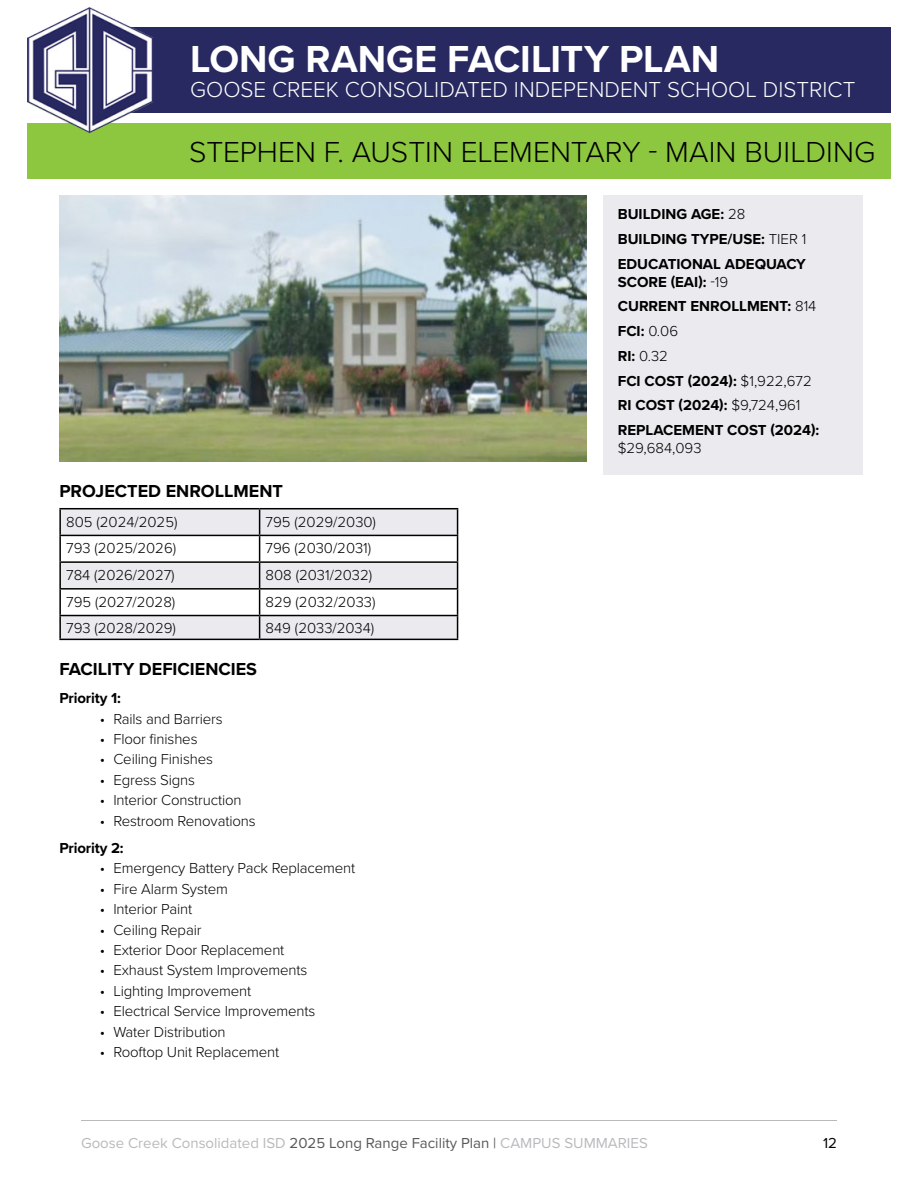
<style>
.page{position:relative;width:918px;height:1188px;background:#fff}
.page>*{position:absolute;margin:0;border:0;box-sizing:border-box;transform-origin:0 0}
.t1{font:700 39px "Proxima Nova";color:#fff}
.t2{font:300 30px "Proxima Nova";letter-spacing:-.005em;color:#000}
.t3{font:300 22.5px "Proxima Nova";color:#fff}
.t4{font:700 18px "Proxima Nova";color:#000}
.t5{font:300 15px "Proxima Nova";letter-spacing:-.01em;color:#000}
.t6{font:700 15px/24.8px "Proxima Nova";color:#000}
.t7{font:15px "Proxima Nova";color:#b8babc}
.t8{font:15px "Proxima Nova";color:#000}
.s1{font-weight:300}
.s2{color:#58595b}
</style>
<div class="page">
<hr style="left:81px;top:1120px;width:756px;height:1px;background:#b8babc">
<div style="left:55px;top:28px;width:836px;height:85px;background:#282961"></div>
<div style="left:27px;top:124px;width:864px;height:55px;background:#8dc73f"></div>
<img style="left:59px;top:195px;width:527px;height:266px">
<div style="left:603px;top:195px;width:260px;height:280px;background:#eaeaef"></div>
<svg style="left:61px;top:509px;width:396px;height:130px;fill:#eaeaef"></svg>
<hr style="left:59px;top:508px;width:201px;height:1px;background:#000">
<hr style="left:59px;top:509px;width:2px;height:26px;background:#000">
<hr style="left:260px;top:508px;width:198px;height:1px;background:#000">
<hr style="left:59px;top:535px;width:201px;height:1px;background:#000">
<hr style="left:59px;top:536px;width:2px;height:25px;background:#000">
<hr style="left:260px;top:535px;width:198px;height:1px;background:#000">
<hr style="left:59px;top:590px;width:2px;height:25px;background:#000">
<hr style="left:59px;top:561px;width:201px;height:2px;background:#000">
<hr style="left:59px;top:563px;width:2px;height:25px;background:#000">
<hr style="left:59px;top:588px;width:201px;height:2px;background:#000">
<hr style="left:260px;top:561px;width:198px;height:2px;background:#000">
<hr style="left:260px;top:588px;width:198px;height:2px;background:#000">
<hr style="left:59px;top:615px;width:201px;height:1px;background:#000">
<hr style="left:59px;top:616px;width:2px;height:23px;background:#000">
<hr style="left:59px;top:639px;width:201px;height:1px;background:#000">
<hr style="left:260px;top:615px;width:198px;height:1px;background:#000">
<svg style="left:259px;top:509px;width:1px;height:130px"></svg>
<svg style="left:457px;top:509px;width:1px;height:130px"></svg>
<hr style="left:260px;top:639px;width:198px;height:1px;background:#000">
<img style="left:27px;top:7px;width:128px;height:127px">
<h1 class="t1" style="left:190px;top:30px;width:530px">LONG RANGE FACILITY PLAN</h1>
<h3 class="t3" style="left:190px;top:73px;width:667px">GOOSE CREEK CONSOLIDATED INDEPENDENT SCHOOL DISTRICT</h3>
<h2 class="t2" style="left:189px;top:129px;width:688px">STEPHEN F. AUSTIN ELEMENTARY - MAIN BUILDING</h2>
<p class="t4" style="left:59px;top:477px;width:225px">PROJECTED ENROLLMENT</p>
<p class="t5" style="left:66px;top:510px;width:113px">805 (2024/2025)</p>
<p class="t5" style="left:266px;top:510px;width:112px">795 (2029/2030)</p>
<p class="t5" style="left:66px;top:537px;width:112px">793 (2025/2026)</p>
<p class="t5" style="left:266px;top:537px;width:107px">796 (2030/2031)</p>
<p class="t5" style="left:66px;top:564px;width:110px">784 (2026/2027)</p>
<p class="t5" style="left:266px;top:564px;width:108px">808 (2031/2032)</p>
<p class="t5" style="left:66px;top:590px;width:111px">795 (2027/2028)</p>
<p class="t5" style="left:266px;top:590px;width:111px">829 (2032/2033)</p>
<p class="t5" style="left:66px;top:617px;width:111px">793 (2028/2029)</p>
<p class="t5" style="left:266px;top:617px;width:110px">849 (2033/2034)</p>
<p class="t4" style="left:59px;top:656px;width:199px">FACILITY DEFICIENCIES</p>
<p class="t6" style="left:59px;top:685px;width:63px">Priority 1:</p>
<p class="t5" style="left:100px;top:707px;width:124px">• Rails and Barriers</p>
<p class="t5" style="left:100px;top:728px;width:99px">• Floor finishes</p>
<p class="t5" style="left:100px;top:748px;width:115px">• Ceiling Finishes</p>
<p class="t5" style="left:100px;top:769px;width:97px">• Egress Signs</p>
<p class="t5" style="left:100px;top:789px;width:143px">• Interior Construction</p>
<p class="t5" style="left:100px;top:810px;width:157px">• Restroom Renovations</p>
<p class="t6" style="left:59px;top:835px;width:66px">Priority 2:</p>
<p class="t5" style="left:100px;top:857px;width:257px">• Emergency Battery Pack Replacement</p>
<p class="t5" style="left:100px;top:878px;width:130px">• Fire Alarm System</p>
<p class="t5" style="left:100px;top:898px;width:94px">• Interior Paint</p>
<p class="t5" style="left:100px;top:918px;width:103px">• Ceiling Repair</p>
<p class="t5" style="left:100px;top:939px;width:186px">• Exterior Door Replacement</p>
<p class="t5" style="left:100px;top:959px;width:209px">• Exhaust System Improvements</p>
<p class="t5" style="left:100px;top:980px;width:153px">• Lighting Improvement</p>
<p class="t5" style="left:100px;top:1000px;width:217px">• Electrical Service Improvements</p>
<p class="t5" style="left:100px;top:1021px;width:127px">• Water Distribution</p>
<p class="t5" style="left:100px;top:1041px;width:181px">• Rooftop Unit Replacement</p>
<p class="t6" style="left:618px;top:202px;width:190px">BUILDING AGE: <span class="s1">28<br></span>BUILDING TYPE/USE: <span class="s1">TIER 1<br></span>EDUCATIONAL ADEQUACY</p>
<p class="t6" style="left:618px;top:269px;width:203px">SCORE (EAI): <span class="s1">-19<br></span>CURRENT ENROLLMENT: <span class="s1">814<br></span>FCI: <span class="s1">0.06<br></span>RI: <span class="s1">0.32<br></span>FCI COST (2024): <span class="s1">$1,922,672<br></span>RI COST (2024): <span class="s1">$9,724,961<br></span>REPLACEMENT COST (2024):</p>
<p class="t5" style="left:618px;top:437px;width:85px">$29,684,093</p>
<p class="t7" style="left:81px;top:1131px;width:568px">Goose Creek Consolidated ISD <span class="s2">2025 Long Range Facility Plan |</span> CAMPUS SUMMARIES</p>
<p class="t8" style="left:823px;top:1131px;width:15px">12</p>
</div>
